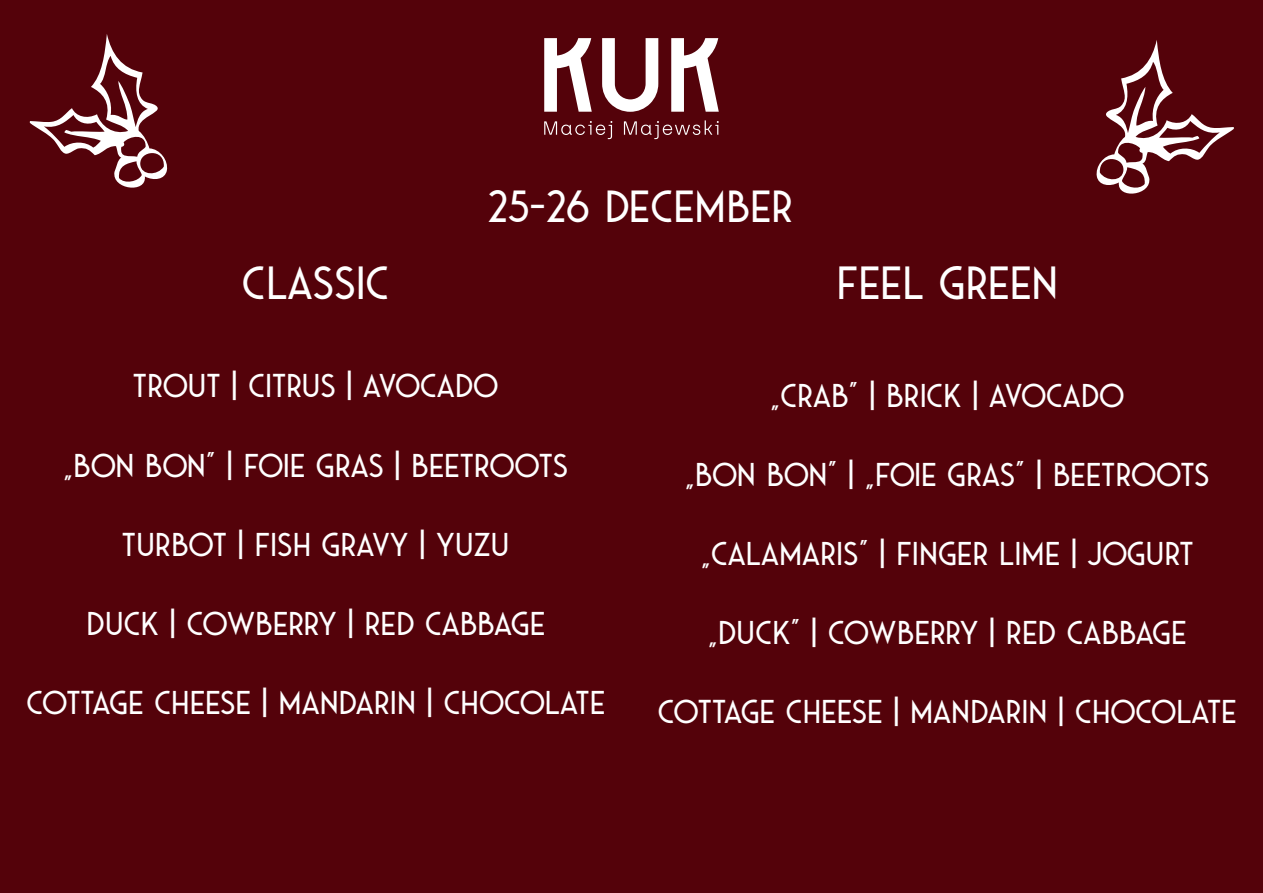
<style>
.page{position:relative;width:1263px;height:893px;background:#54020a}
.page>*{position:absolute;margin:0;border:0;box-sizing:border-box;transform-origin:0 0}
.t1{font:46.5px "Saveur Sans";color:#fff}
.t2{font:45px "Saveur Sans";color:#fff}
.t3{font:33px "Saveur Sans";color:#fff}
</style>
<div class="page">
<svg style="left:29px;top:34px;width:139px;height:154px"></svg>
<svg style="left:1096px;top:40px;width:138px;height:154px"></svg>
<svg style="left:544px;top:38px;width:48px;height:74px"></svg>
<svg style="left:602px;top:38px;width:56px;height:74px"></svg>
<svg style="left:671px;top:38px;width:48px;height:74px"></svg>
<svg style="left:544px;top:121px;width:68px;height:18px"></svg>
<svg style="left:624px;top:120px;width:95px;height:19px"></svg>
<h2 class="t2" style="left:488px;top:182px;width:307px">25-26 DECEMBER</h2>
<h1 class="t1" style="left:242px;top:259px;width:150px">CLASSIC</h1>
<h1 class="t1" style="left:836px;top:259px;width:224px">FEEL GREEN</h1>
<p class="t3" style="left:133px;top:369px;width:367px">TROUT | CITRUS | AVOCADO</p>
<p class="t3" style="left:63px;top:448px;width:506px">„BON BON” | FOIE GRAS | BEETROOTS</p>
<p class="t3" style="left:122px;top:527px;width:389px">TURBOT | FISH GRAVY | YUZU</p>
<p class="t3" style="left:86px;top:606px;width:460px">DUCK | COWBERRY | RED CABBAGE</p>
<p class="t3" style="left:26px;top:685px;width:581px">COTTAGE CHEESE | MANDARIN | CHOCOLATE</p>
<p class="t3" style="left:770px;top:378px;width:356px">„CRAB” | BRICK | AVOCADO</p>
<p class="t3" style="left:685px;top:457px;width:526px">„BON BON” | „FOIE GRAS” | BEETROOTS</p>
<p class="t3" style="left:701px;top:536px;width:494px">„CALAMARIS” | FINGER LIME | JOGURT</p>
<p class="t3" style="left:708px;top:615px;width:480px">„DUCK” | COWBERRY | RED CABBAGE</p>
<p class="t3" style="left:658px;top:695px;width:581px">COTTAGE CHEESE | MANDARIN | CHOCOLATE</p>
</div>
